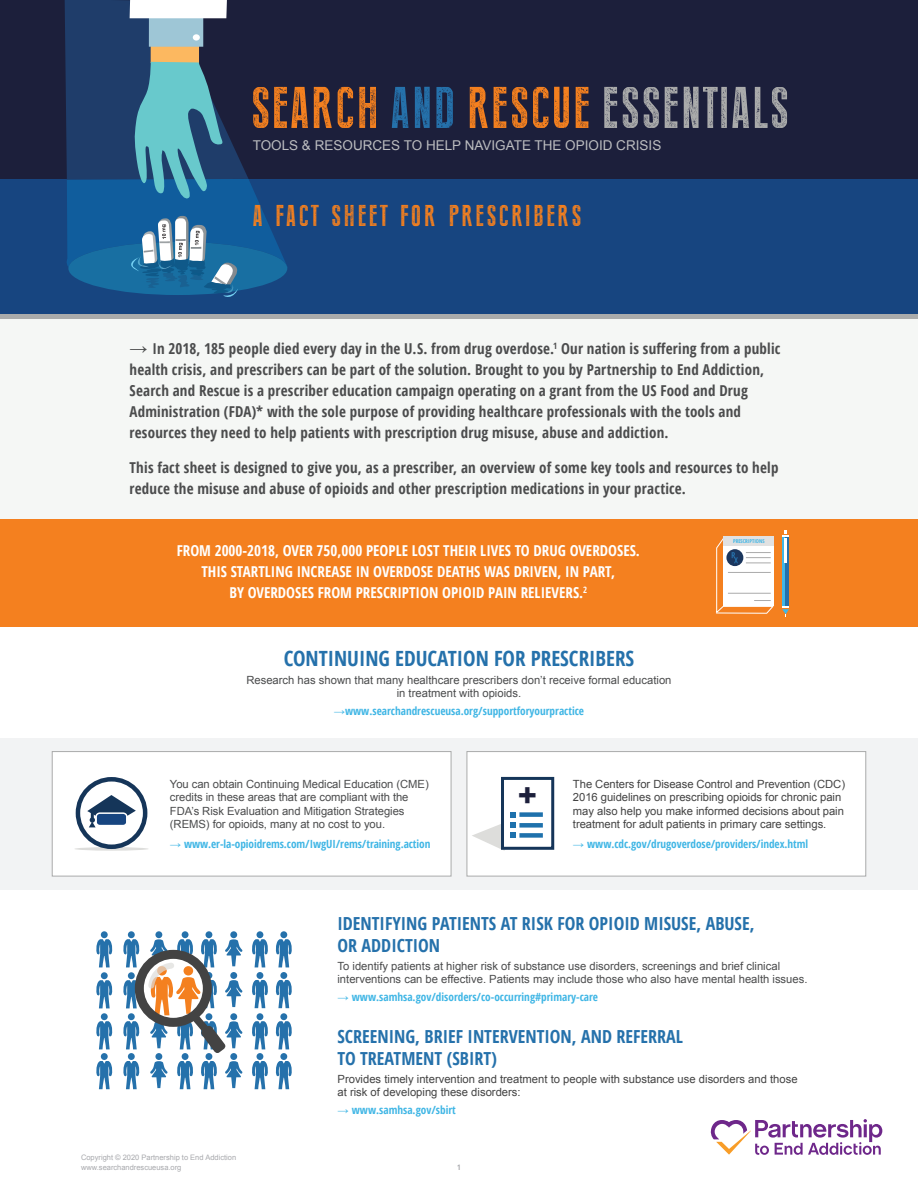
<style>
.page{position:relative;width:918px;height:1188px;background:#fff}
.page>*{position:absolute;margin:0;border:0;box-sizing:border-box;transform-origin:0 0}
.t1{font:58.5px "Press Style";letter-spacing:.035em;color:#f4801f}
.t2{font:800 33px "Open Sans";color:#1c1f3b}
.t3{font:30px "Press Style";letter-spacing:.09em;color:#f4801f}
.t4{font:700 condensed 21px "Open Sans";color:#2571ab}
.LINK{font:700 condensed 18px/21.8px "Open Sans";color:#2571ab}
.t5{font:700 condensed 15px/21px "Open Sans";letter-spacing:.015em;color:#4b4c4d}
.t6{font:700 condensed 15px/21px "Open Sans";color:#fff;text-align:center}
.t7{font:13.5px "Arial";color:#bcbdc0}
.t8{font:11.25px/13.5px "Arial";color:#4b4c4d}
.LINK-2{font:11.25px/13.5px "Arial";letter-spacing:-.005em;color:#434343}
.LINK-3{font:700 condensed 11.25px "Open Sans";color:#40b6e5}
.t9{font:7.5px/10.5px "Arial";color:#a8a9ad}
.t10{font:700 condensed 7.5px "Open Sans";color:#a8a9ad}
.t11{font:700 condensed 5.25px "Open Sans";color:#41b6e6}
.s1{color:#2571ab}
.s2{color:#aaabab}
.s3{font-family:"Arial";font-stretch:normal;font-size:18px}
.s4{font-family:"Arial";font-stretch:normal}
</style>
<div class="page">
<svg style="left:711px;top:1119px;width:171px;height:36px"></svg>
<div style="left:0;top:519px;width:918px;height:108px;background:#f4801f"></div>
<div style="left:0;top:319px;width:918px;height:200px;background:#f5f7f5"></div>
<div style="left:0;top:0;width:918px;height:315px;background:#1c1f3b"></div>
<div style="left:0;top:179px;width:918px;height:135px;background:#174580"></div>
<svg style="left:65px;top:0;width:223px;height:297px"></svg>
<div style="left:0;top:314px;width:918px;height:5px;background:#aaabab"></div>
<div style="left:0;top:738px;width:918px;height:151px;background:#f2f3f4"></div>
<div style="left:52px;top:751px;width:399px;height:125px;background:#fff;border:1px solid #aaabab"></div>
<div style="left:467px;top:751px;width:399px;height:125px;background:#fff;border:1px solid #aaabab"></div>
<svg style="left:782px;top:530px;width:7px;height:7px"></svg>
<svg style="left:782px;top:538px;width:4px;height:68px"></svg>
<hr style="left:786px;top:538px;width:3px;height:68px;background:#2670aa">
<svg style="left:782px;top:607px;width:7px;height:9px"></svg>
<hr style="left:784px;top:539px;width:3px;height:24px;background:#fff">
<svg style="left:716px;top:537px;width:58px;height:77px;background:#ebd9ca"></svg>
<svg style="left:96px;top:939px;width:16px;height:28px"></svg>
<div style="left:101px;top:931px;width:7px;height:7px;background:#2571ab;border-radius:50%"></div>
<svg style="left:96px;top:1021px;width:16px;height:28px"></svg>
<div style="left:101px;top:1013px;width:7px;height:7px;background:#2571ab;border-radius:50%"></div>
<svg style="left:96px;top:1061px;width:16px;height:28px"></svg>
<div style="left:101px;top:1053px;width:7px;height:7px;background:#2571ab;border-radius:50%"></div>
<svg style="left:96px;top:980px;width:16px;height:28px"></svg>
<div style="left:101px;top:972px;width:7px;height:7px;background:#2571ab;border-radius:50%"></div>
<svg style="left:123px;top:939px;width:17px;height:28px"></svg>
<div style="left:128px;top:931px;width:7px;height:7px;background:#2571ab;border-radius:50%"></div>
<svg style="left:123px;top:1021px;width:17px;height:28px"></svg>
<div style="left:128px;top:1013px;width:7px;height:7px;background:#2571ab;border-radius:50%"></div>
<svg style="left:123px;top:1061px;width:17px;height:28px"></svg>
<div style="left:128px;top:1053px;width:7px;height:7px;background:#2571ab;border-radius:50%"></div>
<svg style="left:276px;top:980px;width:16px;height:28px"></svg>
<div style="left:280px;top:972px;width:7px;height:7px;background:#2571ab;border-radius:50%"></div>
<svg style="left:123px;top:980px;width:17px;height:28px"></svg>
<div style="left:128px;top:972px;width:7px;height:7px;background:#2571ab;border-radius:50%"></div>
<div style="left:155px;top:931px;width:7px;height:7px;background:#2571ab;border-radius:50%"></div>
<div style="left:230px;top:931px;width:7px;height:7px;background:#2571ab;border-radius:50%"></div>
<div style="left:155px;top:1053px;width:7px;height:7px;background:#2571ab;border-radius:50%"></div>
<svg style="left:150px;top:1061px;width:18px;height:27px"></svg>
<div style="left:230px;top:1053px;width:7px;height:7px;background:#2571ab;border-radius:50%"></div>
<svg style="left:225px;top:1061px;width:18px;height:27px"></svg>
<div style="left:182px;top:931px;width:7px;height:7px;background:#2571ab;border-radius:50%"></div>
<svg style="left:252px;top:939px;width:16px;height:28px"></svg>
<div style="left:257px;top:931px;width:6px;height:7px;background:#2571ab;border-radius:50%"></div>
<svg style="left:252px;top:980px;width:16px;height:28px"></svg>
<div style="left:257px;top:972px;width:6px;height:7px;background:#2571ab;border-radius:50%"></div>
<svg style="left:252px;top:1021px;width:16px;height:28px"></svg>
<div style="left:257px;top:1013px;width:6px;height:7px;background:#2571ab;border-radius:50%"></div>
<svg style="left:177px;top:1061px;width:16px;height:28px"></svg>
<div style="left:182px;top:1053px;width:7px;height:7px;background:#2571ab;border-radius:50%"></div>
<svg style="left:252px;top:1061px;width:16px;height:28px"></svg>
<div style="left:257px;top:1053px;width:6px;height:7px;background:#2571ab;border-radius:50%"></div>
<div style="left:206px;top:931px;width:6px;height:7px;background:#2571ab;border-radius:50%"></div>
<svg style="left:276px;top:939px;width:16px;height:28px"></svg>
<div style="left:280px;top:931px;width:7px;height:7px;background:#2571ab;border-radius:50%"></div>
<svg style="left:276px;top:1021px;width:16px;height:28px"></svg>
<div style="left:280px;top:1013px;width:7px;height:7px;background:#2571ab;border-radius:50%"></div>
<svg style="left:201px;top:1061px;width:16px;height:28px"></svg>
<div style="left:206px;top:1053px;width:6px;height:7px;background:#2571ab;border-radius:50%"></div>
<svg style="left:276px;top:1061px;width:16px;height:28px"></svg>
<div style="left:280px;top:1053px;width:7px;height:7px;background:#2571ab;border-radius:50%"></div>
<div style="left:135px;top:950px;width:77px;height:77px;border:9px solid #434343;border-radius:50%"></div>
<svg style="left:147px;top:939px;width:96px;height:115px"></svg>
<div style="left:501px;top:777px;width:53px;height:73px;background:#fff;border:3px solid #153559"></div>
<svg style="left:472px;top:812px;width:48px;height:39px"></svg>
<div style="left:519px;top:812px;width:24px;height:5px;background:#1e71ac"></div>
<div style="left:519px;top:823px;width:24px;height:5px;background:#1e71ac"></div>
<div style="left:519px;top:833px;width:24px;height:5px;background:#1e71ac"></div>
<svg style="left:74px;top:847px;width:75px;height:4px"></svg>
<div style="left:76px;top:777px;width:71px;height:72px;border:4px solid #153559;border-radius:50%"></div>
<svg style="left:87px;top:795px;width:49px;height:32px"></svg>
<div style="left:96px;top:813px;width:31px;height:13px;background:#174580;border-radius:4px"></div>
<div style="left:95px;top:812px;width:33px;height:14px;border:2px solid #fff;border-radius:4px"></div>
<p class="t1" style="left:251px;top:76px;width:539px">SEARCH <span class="s1">AND</span> RESCUE <span class="s2">ESSENTIALS</span></p>
<p class="t7" style="left:253px;top:137px;width:410px">TOOLS &amp; RESOURCES TO HELP NAVIGATE THE OPIOID CRISIS</p>
<p class="t3" style="left:253px;top:199px;width:330px">A FACT SHEET FOR PRESCRIBERS</p>
<p class="t5" style="left:130px;top:338px;width:652px"><span class="s3">→</span> In 2018, 185 people died every day in the U.S. from drug overdose.<sup>1</sup> Our nation is suffering from a public health crisis, and prescribers can be part of the solution. Brought to you by Partnership to End Addiction, Search and Rescue is a prescriber education campaign operating on a grant from the US Food and Drug Administration (FDA)* with the sole purpose of providing healthcare professionals with the tools and resources they need to help patients with prescription drug misuse, abuse and addiction.</p>
<p class="t5" style="left:130px;top:456px;width:650px">This fact sheet is designed to give you, as a prescriber, an overview of some key tools and resources to help reduce the misuse and abuse of opioids and other prescription medications in your practice.</p>
<p class="t6" style="left:177px;top:539px;width:465px">FROM 2000-2018, OVER 750,000 PEOPLE LOST THEIR LIVES TO DRUG OVERDOSES.<br>THIS STARTLING INCREASE IN OVERDOSE DEATHS WAS DRIVEN, IN PART,<br>BY OVERDOSES FROM PRESCRIPTION OPIOID PAIN RELIEVERS.<sup>2</sup></p>
<p class="t4" style="left:284px;top:644px;width:352px">CONTINUING EDUCATION FOR PRESCRIBERS</p>
<p class="t8" style="left:246px;top:673px;width:427px;text-align:center">Research has shown that many healthcare prescribers don’t receive formal education in treatment with opioids.</p>
<p class="LINK-3" style="left:334px;top:703px;width:252px"><span class="s4">→</span>www.searchandrescueusa.org/supportforyourpractice</p>
<p class="t11" style="left:733px;top:538px;width:33px">PRESCRIPTIONS</p>
<p class="t8" style="left:170px;top:777px;width:260px">You can obtain Continuing Medical Education (CME) credits in these areas that are compliant with the FDA’s Risk Evaluation and Mitigation Strategies (REMS) for opioids, many at no cost to you.</p>
<p class="LINK-3" style="left:170px;top:836px;width:262px"><span class="s4">→</span> www.er-la-opioidrems.com/IwgUI/rems/training.action</p>
<p class="t2" style="left:518px;top:770px;width:20px">+</p>
<p class="LINK-2" style="left:573px;top:777px;width:274px">The Centers for Disease Control and Prevention (CDC)<br>2016 guidelines on prescribing opioids for chronic pain may also help you make informed decisions about pain treatment for adult patients in primary care settings.</p>
<p class="LINK-3" style="left:573px;top:836px;width:237px"><span class="s4">→</span> www.cdc.gov/drugoverdose/providers/index.html</p>
<p class="t9" style="left:81px;top:1152px;width:157px">Copyright © 2020 Partnership to End Addiction www.searchandrescueusa.org</p>
<p class="LINK" style="left:338px;top:912px;width:419px">IDENTIFYING PATIENTS AT RISK FOR OPIOID MISUSE, ABUSE,<br>OR ADDICTION</p>
<p class="t8" style="left:338px;top:959px;width:472px">To identify patients at higher risk of substance use disorders, screenings and brief clinical interventions can be effective. Patients may include those who also have mental health issues.</p>
<p class="LINK-3" style="left:338px;top:989px;width:262px"><span class="s4">→</span> www.samhsa.gov/disorders/co-occurring#primary-care</p>
<p class="LINK" style="left:338px;top:1025px;width:347px">SCREENING, BRIEF INTERVENTION, AND REFERRAL<br>TO TREATMENT (SBIRT)</p>
<p class="LINK-2" style="left:338px;top:1072px;width:462px">Provides timely intervention and treatment to people with substance use disorders and those at risk of developing these disorders:</p>
<p class="LINK-3" style="left:338px;top:1102px;width:120px"><span class="s4">→</span> www.samhsa.gov/sbirt</p>
<p class="t10" style="left:457px;top:1162px;width:5px">1</p>
</div>
